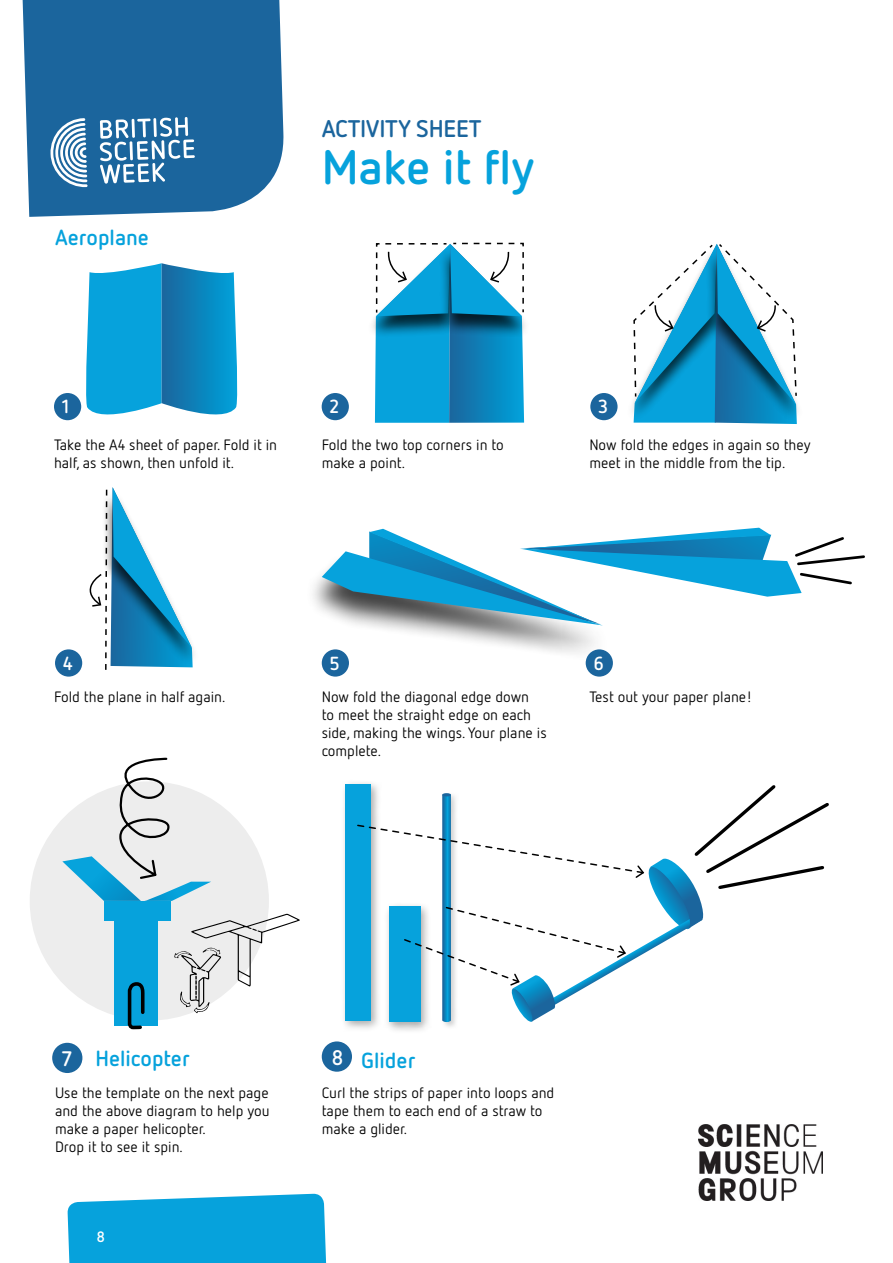
<style>
.page{position:relative;width:893px;height:1263px;background:#fff}
.page>*{position:absolute;margin:0;border:0;box-sizing:border-box;transform-origin:0 0}
.t1{font:700 48px "Netto OT";color:#06a2dc}
.t2{font:700 24px "Netto OT";letter-spacing:-.01em;color:#1b659d}
.t3{font:700 21.75px "Netto OT";color:#06a2dc}
.t4{font:700 21px "Netto OT";color:#fff}
.t5{font:700 18.9px "Netto OT";color:#fff}
.t6{font:15px/18px "Netto OT";color:#000}
.t7{font:700 15px "Netto OT";color:#fff}
</style>
<div class="page">
<div style="left:30px;top:781px;width:239px;height:239px;background:#ededed;border-radius:50%"></div>
<svg style="left:67px;top:1193px;width:260px;height:70px;background:#1ba9de"></svg>
<svg style="left:22px;top:0;width:262px;height:217px;background:#2a6fa3"></svg>
<svg style="left:100px;top:117px;width:95px;height:67px"></svg>
<svg style="left:50px;top:118px;width:38px;height:70px"></svg>
<svg style="left:86px;top:263px;width:152px;height:152px;background:#209cd0"></svg>
<div style="left:304px;top:553px;width:310px;height:108px;background:#000;opacity:.75"></div>
<svg style="left:322px;top:528px;width:543px;height:98px"></svg>
<div style="left:54px;top:393px;width:27px;height:27px;background:#1b659d;border-radius:50%"></div>
<div style="left:52px;top:1043px;width:30px;height:30px;background:#1b659d;border-radius:50%"></div>
<div style="left:322px;top:1041px;width:30px;height:31px;background:#1b659d;border-radius:50%"></div>
<img style="left:698px;top:1125px;width:124px;height:75px">
<div style="left:322px;top:393px;width:27px;height:27px;background:#1b659d;border-radius:50%"></div>
<div style="left:590px;top:393px;width:28px;height:27px;background:#1b659d;border-radius:50%"></div>
<div style="left:55px;top:649px;width:27px;height:28px;background:#1b659d;border-radius:50%"></div>
<div style="left:322px;top:649px;width:27px;height:28px;background:#1b659d;border-radius:50%"></div>
<div style="left:586px;top:649px;width:27px;height:28px;background:#1b659d;border-radius:50%"></div>
<svg style="left:375px;top:242px;width:150px;height:181px"></svg>
<svg style="left:633px;top:244px;width:165px;height:180px"></svg>
<svg style="left:77px;top:487px;width:116px;height:184px"></svg>
<svg style="left:62px;top:757px;width:767px;height:274px"></svg>
<h3 class="t3" style="left:55px;top:224px;width:95px">Aeroplane</h3>
<p class="t5" style="left:62px;top:395px;width:9px">1</p>
<h2 class="t2" style="left:322px;top:113px;width:161px">ACTIVITY SHEET</h2>
<h1 class="t1" style="left:322px;top:137px;width:214px">Make it fly</h1>
<p class="t5" style="left:329px;top:395px;width:11px">2</p>
<p class="t5" style="left:598px;top:395px;width:12px">3</p>
<p class="t6" style="left:54px;top:435px;width:225px">Take the A4 sheet of paper. Fold it in half, as shown, then unfold it.</p>
<p class="t6" style="left:322px;top:435px;width:184px">Fold the two top corners in to make a point.</p>
<p class="t6" style="left:589px;top:435px;width:223px">Now fold the edges in again so they meet in the middle from the tip.</p>
<p class="t5" style="left:63px;top:651px;width:11px">4</p>
<p class="t5" style="left:329px;top:651px;width:12px">5</p>
<p class="t5" style="left:593px;top:651px;width:12px">6</p>
<p class="t6" style="left:54px;top:687px;width:173px">Fold the plane in half again.</p>
<p class="t6" style="left:322px;top:687px;width:227px">Now fold the diagonal edge down<br>to meet the straight edge on each side, making the wings. Your plane is complete.</p>
<p class="t6" style="left:589px;top:687px;width:164px">Test out your paper plane!</p>
<h3 class="t4" style="left:62px;top:1046px;width:12px">7</h3>
<h3 class="t4" style="left:331px;top:1044px;width:14px">8</h3>
<h3 class="t3" style="left:95px;top:1044px;width:96px">Helicopter</h3>
<h3 class="t3" style="left:361px;top:1047px;width:56px">Glider</h3>
<p class="t6" style="left:55px;top:1083px;width:216px">Use the template on the next page and the above diagram to help you make a paper helicopter.<br>Drop it to see it spin.</p>
<p class="t6" style="left:322px;top:1083px;width:234px">Curl the strips of paper into loops and tape them to each end of a straw to make a glider.</p>
<p class="t7" style="left:97px;top:1227px;width:10px">8</p>
</div>
